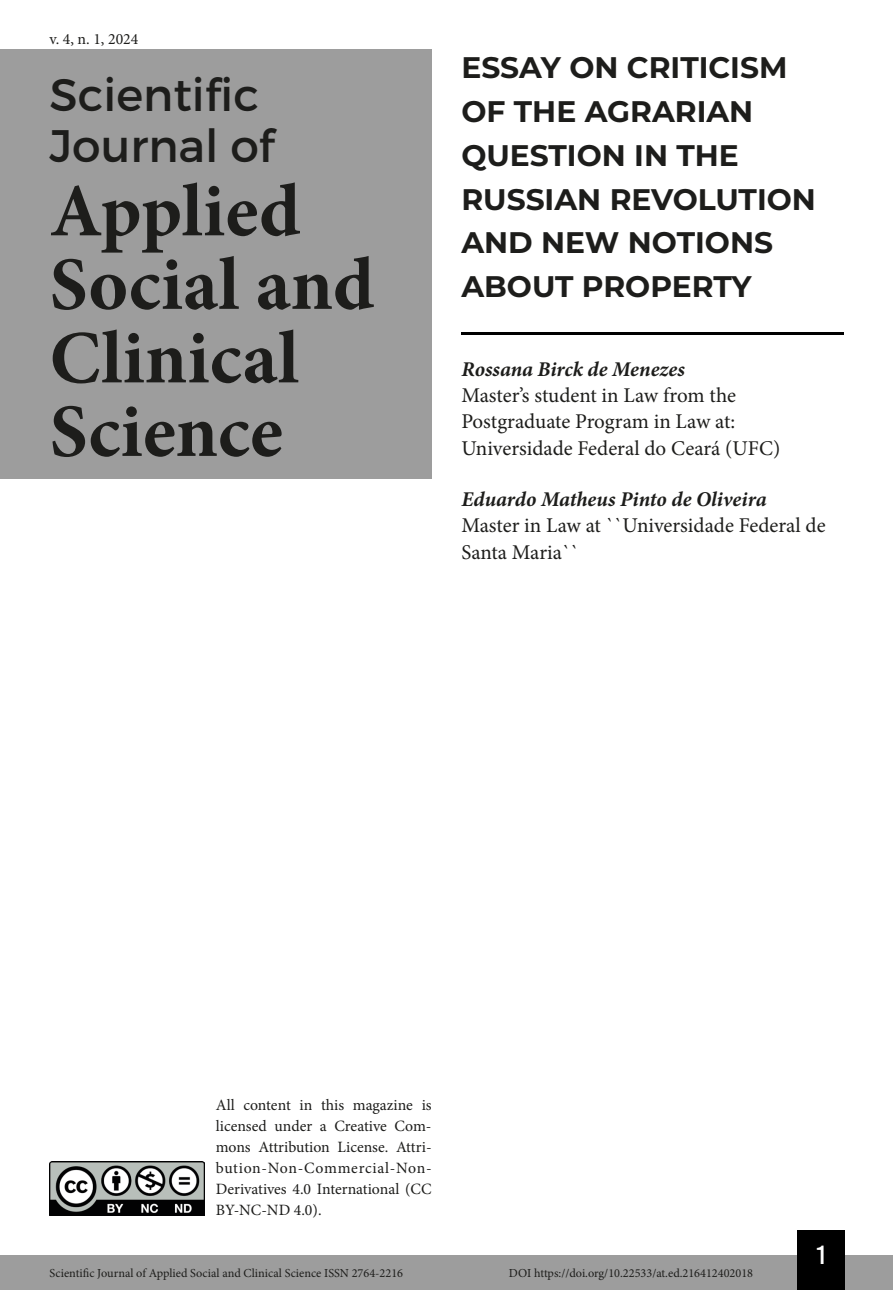
<style>
.page{position:relative;width:893px;height:1290px;background:#fff}
.page>*{position:absolute;margin:0;border:0;box-sizing:border-box;transform-origin:0 0}
.t1{font:700 75.25px/73.5px "Minion Pro";color:#1d1d1b}
.t2{font:45.5px/50.8px "Montserrat";color:#1d1d1b}
.t3{font:700 29.75px/43.8px "Montserrat";color:#1d1d1b}
.t4{font:26.25px "Bebas Kai";color:#fff}
.t5{font:21px/26.2px "Minion Pro";color:#1d1d1b}
.t6{font:italic 700 21px "Minion Pro";letter-spacing:-.005em;color:#1d1d1b}
.t7{font:15.75px/21px "Minion Pro";color:#1d1d1b;text-align:justify}
.t8{font:12.25px "Minion Pro";color:#1d1d1b}
</style>
<div class="page">
<div style="left:0;top:1255px;width:893px;height:35px;background:#9d9d9d"></div>
<div style="left:797px;top:1230px;width:48px;height:60px;background:#000"></div>
<img style="left:50px;top:1161px;width:154px;height:54px">
<div style="left:0;top:50px;width:432px;height:429px;background:#9d9d9d"></div>
<hr style="left:461px;top:332px;width:382px;height:3px;background:#000">
<p class="t7" style="left:50px;top:28px;width:90px">v. 4, n. 1, 2024</p>
<h2 class="t2" style="left:50px;top:69px;width:226px">Scientific<br>Journal of</h2>
<h1 class="t1" style="left:50px;top:174px;width:326px">Applied<br>Social and<br>Clinical<br>Science</h1>
<h3 class="t3" style="left:461px;top:44px;width:356px">ESSAY ON CRITICISM<br>OF THE AGRARIAN<br>QUESTION IN THE<br>RUSSIAN REVOLUTION<br>AND NEW NOTIONS<br>ABOUT PROPERTY</h3>
<h3 class="t6" style="left:461px;top:354px;width:225px">Rossana Birck de Menezes</h3>
<h3 class="t5" style="left:461px;top:382px;width:320px">Master’s student in Law from the<br>Postgraduate Program in Law at:<br>Universidade Federal do Ceará (UFC)</h3>
<h3 class="t6" style="left:461px;top:484px;width:307px">Eduardo Matheus Pinto de Oliveira</h3>
<h3 class="t5" style="left:461px;top:513px;width:366px">Master in Law at ``Universidade Federal de<br>Santa Maria``</h3>
<p class="t7" style="left:216px;top:1095px;width:217px">All content in this magazine is licensed under a Creative Com&shy;mons Attribution License. Attri&shy;bution-Non-Commercial-Non-Derivatives 4.0 International (CC BY-NC-ND 4.0).</p>
<h3 class="t4" style="left:817px;top:1241px;width:10px">1</h3>
<p class="t8" style="left:50px;top:1265px;width:355px">Scientific Journal of Applied Social and Clinical Science ISSN 2764-2216</p>
<p class="t8" style="left:509px;top:1265px;width:246px">DOI https://doi.org/10.22533/at.ed.216412402018</p>
</div>
